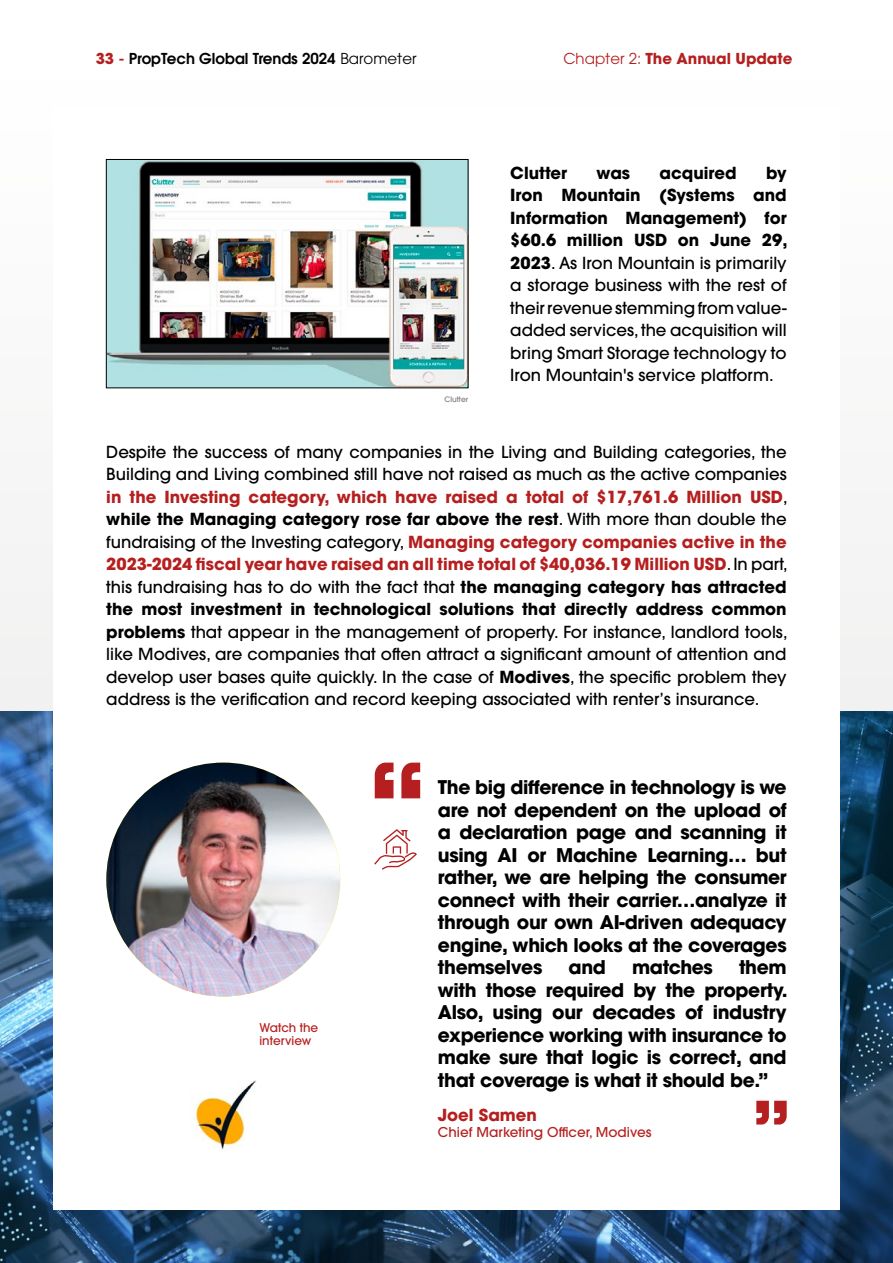
<style>
.page{position:relative;width:893px;height:1263px;background:#fff}
.page>*{position:absolute;margin:0;border:0;box-sizing:border-box;transform-origin:0 0}
.Citation{font:700 18.75px/22.5px "ITC Avant Garde Pro";letter-spacing:-.02em;color:#000;text-align:justify}
.Texte{font:500 16.5px/22.5px "ITC Avant Garde Pro";color:#000;text-align:justify}
.Texte-2{font:700 16.5px "ITC Avant Garde Pro";color:#000}
.Nom_citation{font:700 16.5px "ITC Avant Garde Pro";color:#b51f1f}
.t1{font:600 15px "ITC Avant Garde Pro";color:#000}
.t2{font:700 15px "ITC Avant Garde Pro";color:#b51f1f}
.Fonction_citation{font:500 13.5px "ITC Avant Garde Pro";color:#b51f1f}
.Texte-3{font:500 12px/13.5px "ITC Avant Garde Pro";color:#b51f1f}
.graph_x_y{font:500 7.5px "ITC Avant Garde Pro";color:#7c7b7b}
.s1{font-weight:700;color:#b51f1f}
.s2{color:#b51f1f}
.s3{font-weight:400}
.s4{font-weight:700}
</style>
<div class="page">
<img style="left:0;top:710px;width:893px;height:553px">
<div style="left:53px;top:106px;width:787px;height:1104px;background:#fff"></div>
<svg style="left:375px;top:763px;width:45px;height:35px"></svg>
<svg style="left:756px;top:1101px;width:31px;height:23px"></svg>
<img style="left:106px;top:763px;width:234px;height:233px;border-radius:117px">
<img style="left:108px;top:161px;width:358px;height:225px">
<div style="left:106px;top:159px;width:362px;height:229px;border:1px solid #000"></div>
<img style="left:195px;top:1080px;width:61px;height:70px">
<svg style="left:374px;top:829px;width:43px;height:40px"></svg>
<p class="t1" style="left:96px;top:49px;width:322px"><span class="s1">33</span> <span class="s2">-</span> PropTech Global Trends 2024 <span class="s3">Barometer</span></p>
<p class="t2" style="left:563px;top:49px;width:230px"><span class="s3">Chapter 2:</span> The Annual Update</p>
<p class="graph_x_y" style="left:444px;top:395px;width:25px">Clutter</p>
<p class="Texte-2" style="left:510px;top:161px;width:58px">Clutter</p>
<p class="Texte-2" style="left:597px;top:161px;width:35px">was</p>
<p class="Texte-2" style="left:660px;top:161px;width:79px">acquired</p>
<p class="Texte" style="left:510px;top:161px;width:279px;text-indent:256px"><span class="s4">by Iron Mountain (Systems and Information Management) for $60.6 million USD on June 29, 2023</span>. As Iron Mountain is primarily a storage business with the rest of their revenue stemming from value&shy;added services, the acquisition will bring Smart Storage technology to Iron Mountain's service platform.</p>
<p class="Texte" style="left:106px;top:440px;width:683px">Despite the success of many companies in the Living and Building categories, the Building and Living combined still have not raised as much as the active companies <span class="s1">in the Investing category, which have raised a total of $17,761.6 Million USD</span>, <span class="s4">while the Managing category rose far above the rest</span>. With more than double the fundraising of the Investing category, <span class="s1">Managing category companies active in the 2023-2024 fiscal year have raised an all time total of $40,036.19 Million USD</span>. In part, this fundraising has to do with the fact that <span class="s4">the managing category has attracted the most investment in technological solutions that directly address common problems</span> that appear in the management of property. For instance, landlord tools, like Modives, are companies that often attract a significant amount of attention and develop user bases quite quickly. In the case of <span class="s4">Modives</span>, the specific problem they address is the verification and record keeping associated with renter’s insurance.</p>
<p class="Texte-3" style="left:259px;top:1020px;width:60px">Watch the interview</p>
<p class="Citation" style="left:438px;top:776px;width:350px">The big difference in technology is we are not dependent on the upload of a declaration page and scanning it using AI or Machine Learning… but rather, we are helping the consumer connect with their carrier…analyze it through our own AI-driven adequacy engine, which looks at the coverages themselves</p>
<p class="Citation" style="left:438px;top:956px;width:351px;text-indent:301px">them with those required by the property.<br>Also, using our decades of industry experience working with insurance to make sure that logic is correct, and that coverage is what it should be.”</p>
<p class="Nom_citation" style="left:438px;top:1103px;width:101px">Joel Samen</p>
<p class="Fonction_citation" style="left:438px;top:1123px;width:215px">Chief Marketing Officer, Modives</p>
<p class="Citation" style="left:568px;top:956px;width:39px">and</p>
<p class="Citation" style="left:632px;top:956px;width:82px">matches</p>
</div>
